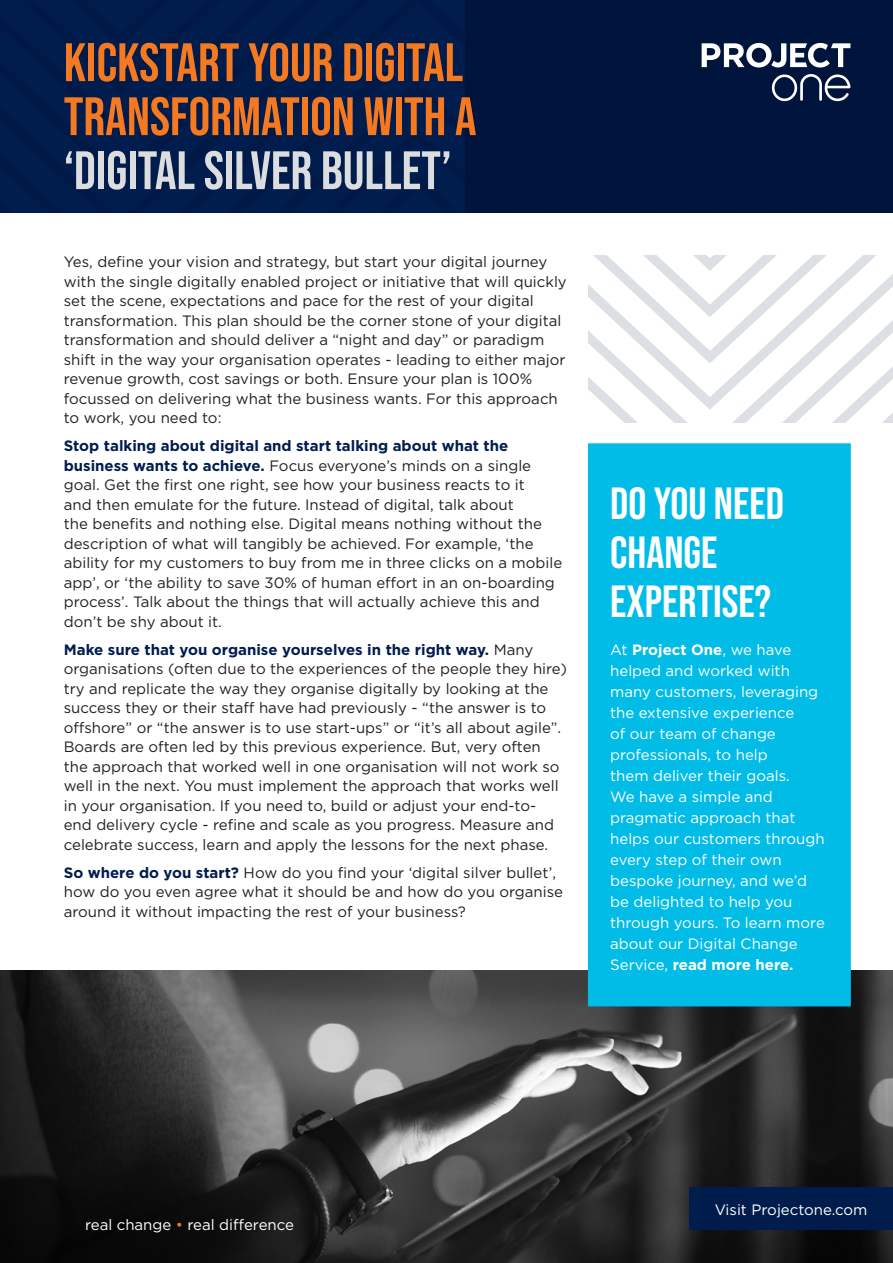
<style>
.page{position:relative;width:893px;height:1263px;background:#fff}
.page>*{position:absolute;margin:0;border:0;box-sizing:border-box;transform-origin:0 0}
.t1{font:54px/54px "Bebas Neue";color:#f47921}
.t2{font:45px/48.8px "Bebas Neue";color:#fff}
.t3{font:15px/19.5px "Gotham";color:#231f20}
.t4{font:15px/21px "Gotham";color:#fff}
.s1{color:#dcdddf}
.s2{font-weight:700;color:#001d4e}
.s3{font-weight:700}
.s4{color:#f47921}
</style>
<div class="page">
<div style="left:0;top:0;width:437px;height:36px;background:#001d4e"></div>
<svg style="left:0;top:36px;width:893px;height:46px;background:#001a48"></svg>
<svg style="left:0;top:82px;width:893px;height:47px;background:#001844"></svg>
<svg style="left:0;top:129px;width:893px;height:46px;background:#001844"></svg>
<svg style="left:0;top:175px;width:893px;height:38px;background:#001844"></svg>
<img style="left:0;top:971px;width:893px;height:292px">
<svg style="left:588px;top:255px;width:305px;height:167px"></svg>
<div style="left:588px;top:444px;width:262px;height:562px;background:#02bce8"></div>
<svg style="left:772px;top:74px;width:78px;height:27px"></svg>
<svg style="left:437px;top:0;width:456px;height:68px;background:#0e2248"></svg>
<div style="left:689px;top:1188px;width:204px;height:42px;background:#001d4e"></div>
<p class="t1" style="left:64px;top:35px;width:414px">KICKSTART YOUR DIGITAL<br>TRANSFORMATION WITH A <span class="s1">‘DIGITAL SILVER BULLET’</span></p>
<p class="t3" style="left:64px;top:252px;width:505px">Yes, define your vision and strategy, but start your digital journey with the single digitally enabled project or initiative that will quickly set the scene, expectations and pace for the rest of your digital transformation. This plan should be the corner stone of your digital transformation and should deliver a “night and day” or paradigm shift in the way your organisation operates - leading to either major revenue growth, cost savings or both. Ensure your plan is 100% focussed on delivering what the business wants. For this approach to work, you need to:</p>
<p class="t3" style="left:64px;top:436px;width:500px"><span class="s2">Stop talking about digital and start talking about what the business wants to achieve.</span> Focus everyone’s minds on a single goal. Get the first one right, see how your business reacts to it<br>and then emulate for the future. Instead of digital, talk about<br>the benefits and nothing else. Digital means nothing without the description of what will tangibly be achieved. For example, ‘the ability for my customers to buy from me in three clicks on a mobile app’, or ‘the ability to save 30% of human effort in an on-boarding process’. Talk about the things that will actually achieve this and don’t be shy about it.</p>
<p class="t3" style="left:64px;top:639px;width:505px"><span class="s2">Make sure that you organise yourselves in the right way.</span> Many organisations (often due to the experiences of the people they hire) try and replicate the way they organise digitally by looking at the success they or their staff have had previously - “the answer is to offshore” or “the answer is to use start-ups” or “it’s all about agile”.<br>Boards are often led by this previous experience. But, very often the approach that worked well in one organisation will not work so well in the next. You must implement the approach that works well in your organisation. If you need to, build or adjust your end-to&shy;end delivery cycle - refine and scale as you progress. Measure and celebrate success, learn and apply the lessons for the next phase.</p>
<p class="t3" style="left:64px;top:862px;width:501px"><span class="s2">So where do you start?</span> How do you find your ‘digital silver bullet’, how do you even agree what it should be and how do you organise around it without impacting the rest of your business?</p>
<p class="t2" style="left:610px;top:479px;width:175px">DO YOU NEED<br>CHANGE<br>EXPERTISE?</p>
<p class="t4" style="left:610px;top:639px;width:216px">At <span class="s3">Project One</span>, we have helped and worked with many customers, leveraging the extensive experience<br>of our team of change professionals, to help<br>them deliver their goals.<br>We have a simple and pragmatic approach that helps our customers through every step of their own bespoke journey, and we’d be delighted to help you through yours. To learn more about our Digital Change<br>Service, <span class="s3">read more here.</span></p>
<p class="t4" style="left:85px;top:1214px;width:210px">real change <span class="s4">•</span> real difference</p>
<p class="t4" style="left:715px;top:1199px;width:154px">Visit Projectone.com</p>
</div>
